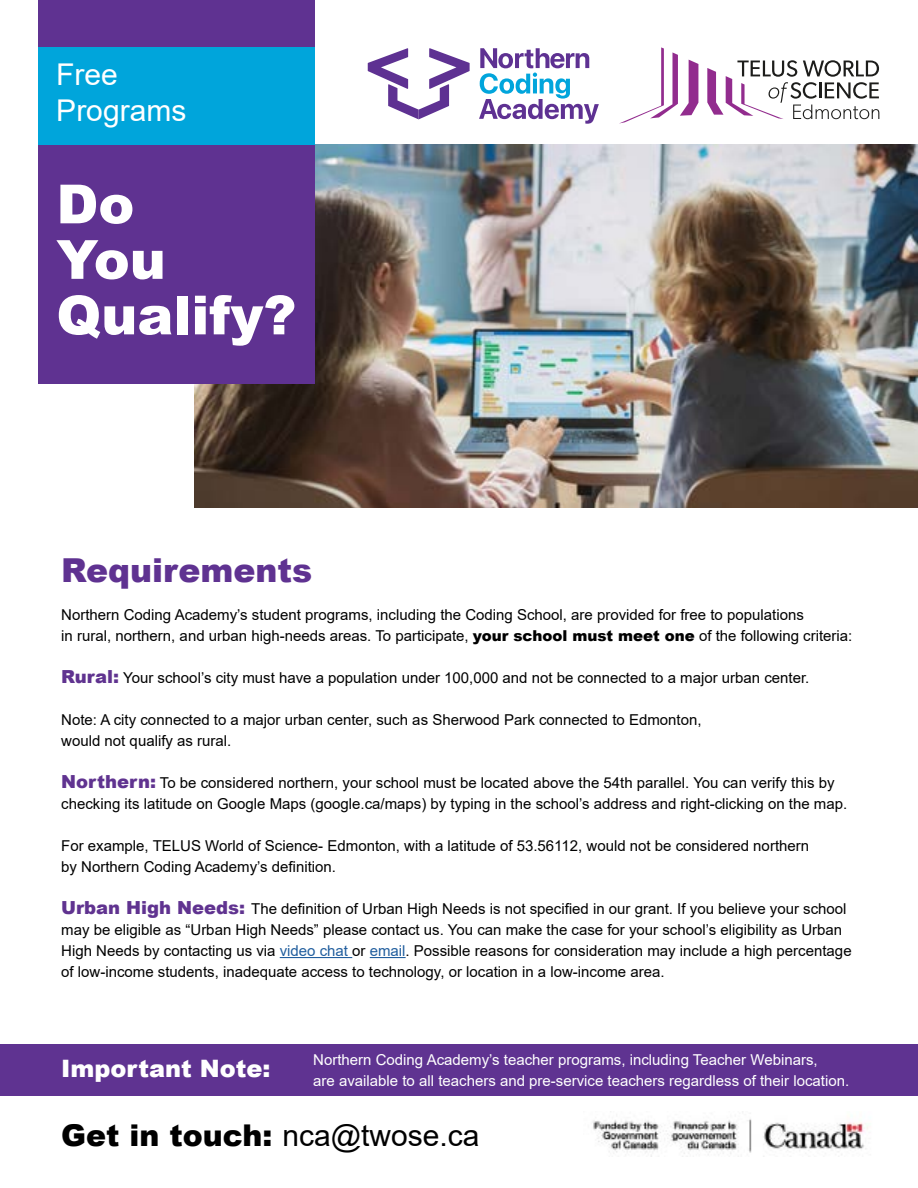
<style>
.page{position:relative;width:918px;height:1188px;background:#fff}
.page>*{position:absolute;margin:0;border:0;box-sizing:border-box;transform-origin:0 0}
.t1{font:900 54px/55.5px "Arial";color:#fff}
.t2{font:900 33px "Arial";color:#5f3291}
.t3{font:30px "Arial";color:#000}
.t4{font:30px/36px "Arial";color:#fff}
.t5{font:900 24px "Arial";color:#fff}
.t6{font:15px/21px "Arial";color:#000}
.t7{font:15px/21px "Arial";color:#fff}
.s1{font-weight:900}
.s2{font-weight:900;font-size:18px;color:#603390}
.s3{color:#215e9e}
</style>
<div class="page">
<div style="left:0;top:1044px;width:918px;height:52px;background:#5f3391"></div>
<img style="left:194px;top:145px;width:724px;height:363px">
<hr style="left:280px;top:957px;width:72px;height:1px;background:#215e9e">
<hr style="left:370px;top:957px;width:36px;height:1px;background:#215e9e">
<svg style="left:368px;top:48px;width:102px;height:71px"></svg>
<svg style="left:479px;top:48px;width:120px;height:76px"></svg>
<svg style="left:619px;top:47px;width:79px;height:77px"></svg>
<svg style="left:707px;top:60px;width:172px;height:59px"></svg>
<div style="left:39px;top:0;width:276px;height:383px;background:#5f3291"></div>
<div style="left:39px;top:47px;width:276px;height:98px;background:#00a5db"></div>
<img style="left:593px;top:1111px;width:275px;height:46px">
<h3 class="t4" style="left:56px;top:56px;width:132px">Free<br>Programs</h3>
<h1 class="t1" style="left:56px;top:175px;width:241px">Do<br>You<br>Qualify?</h1>
<h2 class="t2" style="left:61px;top:546px;width:252px">Requirements</h2>
<p class="t6" style="left:61px;top:604px;width:793px">Northern Coding Academy’s student programs, including the Coding School, are provided for free to populations<br>in rural, northern, and urban high-needs areas. To participate, <span class="s1">your school must meet one</span> of the following criteria:</p>
<p class="t6" style="left:61px;top:667px;width:750px"><span class="s2">Rural:</span> Your school’s city must have a population under 100,000 and not be connected to a major urban center.</p>
<p class="t6" style="left:61px;top:709px;width:642px">Note: A city connected to a major urban center, such as Sherwood Park connected to Edmonton, would not qualify as rural.</p>
<p class="t6" style="left:61px;top:772px;width:787px"><span class="s2">Northern:</span> To be considered northern, your school must be located above the 54th parallel. You can verify this by checking its latitude on Google Maps (google.ca/maps) by typing in the school’s address and right-clicking on the map.</p>
<p class="t6" style="left:61px;top:835px;width:749px">For example, TELUS World of Science- Edmonton, with a latitude of 53.56112, would not be considered northern by Northern Coding Academy’s definition.</p>
<p class="t6" style="left:61px;top:898px;width:792px"><span class="s2">Urban High Needs:</span> The definition of Urban High Needs is not specified in our grant. If you believe your school may be eligible as “Urban High Needs” please contact us. You can make the case for your school’s eligibility as Urban High Needs by contacting us via <span class="s3">video chat</span> or <span class="s3">email</span>. Possible reasons for consideration may include a high percentage of low-income students, inadequate access to technology, or location in a low-income area.</p>
<h3 class="t5" style="left:61px;top:1051px;width:211px">Important Note:</h3>
<p class="t7" style="left:313px;top:1049px;width:538px">Northern Coding Academy’s teacher programs, including Teacher Webinars,<br>are available to all teachers and pre-service teachers regardless of their location.</p>
<h3 class="t3" style="left:61px;top:1115px;width:420px"><span class="s1">Get in touch:</span> nca@twose.ca</h3>
</div>
